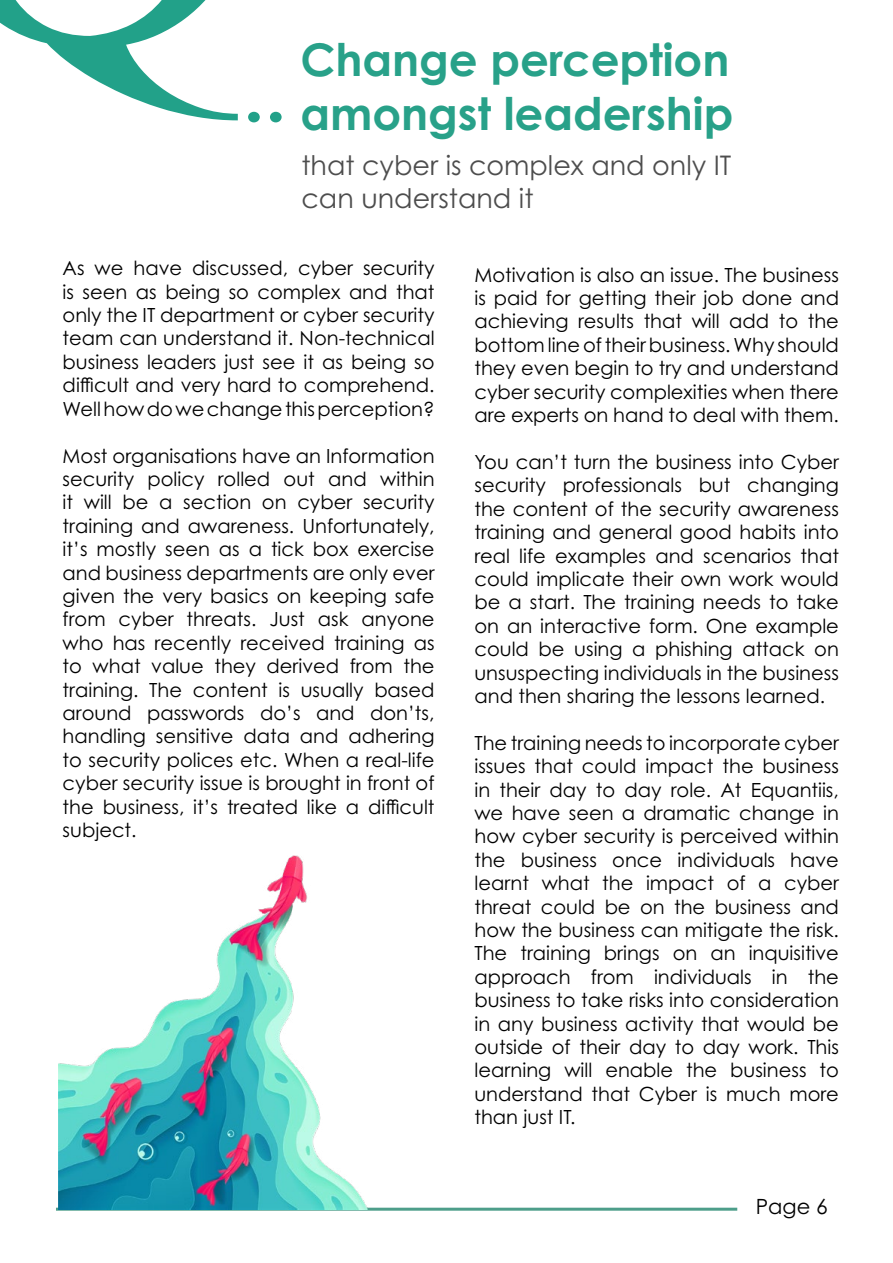
<style>
.page{position:relative;width:893px;height:1263px;background:#fff}
.page>*{position:absolute;margin:0;border:0;box-sizing:border-box;transform-origin:0 0}
.t1{font:700 45px/54px "Century Gothic Pro";color:#28a189}
.t2{font:27px/32.4px "Century Gothic Pro";color:#4d4d4d}
.t3{font:21px "Century Gothic Pro";color:#000}
.t4{font:19.5px/23.4px "Century Gothic Pro";color:#000;text-align:justify}
</style>
<div class="page">
<svg style="left:0;top:1px;width:238px;height:119px"></svg>
<svg style="left:248px;top:112px;width:12px;height:10px"></svg>
<svg style="left:270px;top:112px;width:12px;height:10px"></svg>
<hr style="left:56px;top:1208px;width:681px;height:3px;background:#4d9e8a">
<img style="left:58px;top:855px;width:309px;height:354px">
<h1 class="t1" style="left:300px;top:32px;width:434px">Change perception amongst leadership</h1>
<h2 class="t2" style="left:301px;top:149px;width:431px">that cyber is complex and only IT can understand it</h2>
<p class="t4" style="left:63px;top:256px;width:373px">As we have discussed, cyber security is seen as being so complex and that only the IT department or cyber security team can understand it. Non-technical business leaders just see it as being so difficult and very hard to comprehend.<br>Well how do we change this perception?</p>
<p class="t4" style="left:63px;top:443px;width:373px">Most organisations have an Information security policy rolled out and within it will be a section on cyber security training and awareness. Unfortunately, it’s mostly seen as a tick box exercise and business departments are only ever given the very basics on keeping safe from cyber threats. Just ask anyone who has recently received training as to what value they derived from the training. The content is usually based around passwords do’s and don’ts, handling sensitive data and adhering to security polices etc. When a real-life cyber security issue is brought in front of the business, it’s treated like a difficult subject.</p>
<p class="t4" style="left:474px;top:263px;width:366px">Motivation is also an issue. The business is paid for getting their job done and achieving results that will add to the bottom line of their business. Why should they even begin to try and understand cyber security complexities when there are experts on hand to deal with them.</p>
<p class="t4" style="left:474px;top:450px;width:366px">You can’t turn the business into Cyber security professionals but changing the content of the security awareness training and general good habits into real life examples and scenarios that could implicate their own work would be a start. The training needs to take on an interactive form. One example could be using a phishing attack on unsuspecting individuals in the business and then sharing the lessons learned.</p>
<p class="t4" style="left:474px;top:731px;width:366px">The training needs to incorporate cyber issues that could impact the business in their day to day role. At Equantiis, we have seen a dramatic change in how cyber security is perceived within the business once individuals have learnt what the impact of a cyber threat could be on the business and how the business can mitigate the risk.<br>The training brings on an inquisitive approach from individuals in the business to take risks into consideration in any business activity that would be outside of their day to day work. This learning will enable the business to understand that Cyber is much more than just IT.</p>
<p class="t3" style="left:756px;top:1193px;width:74px">Page 6</p>
</div>
